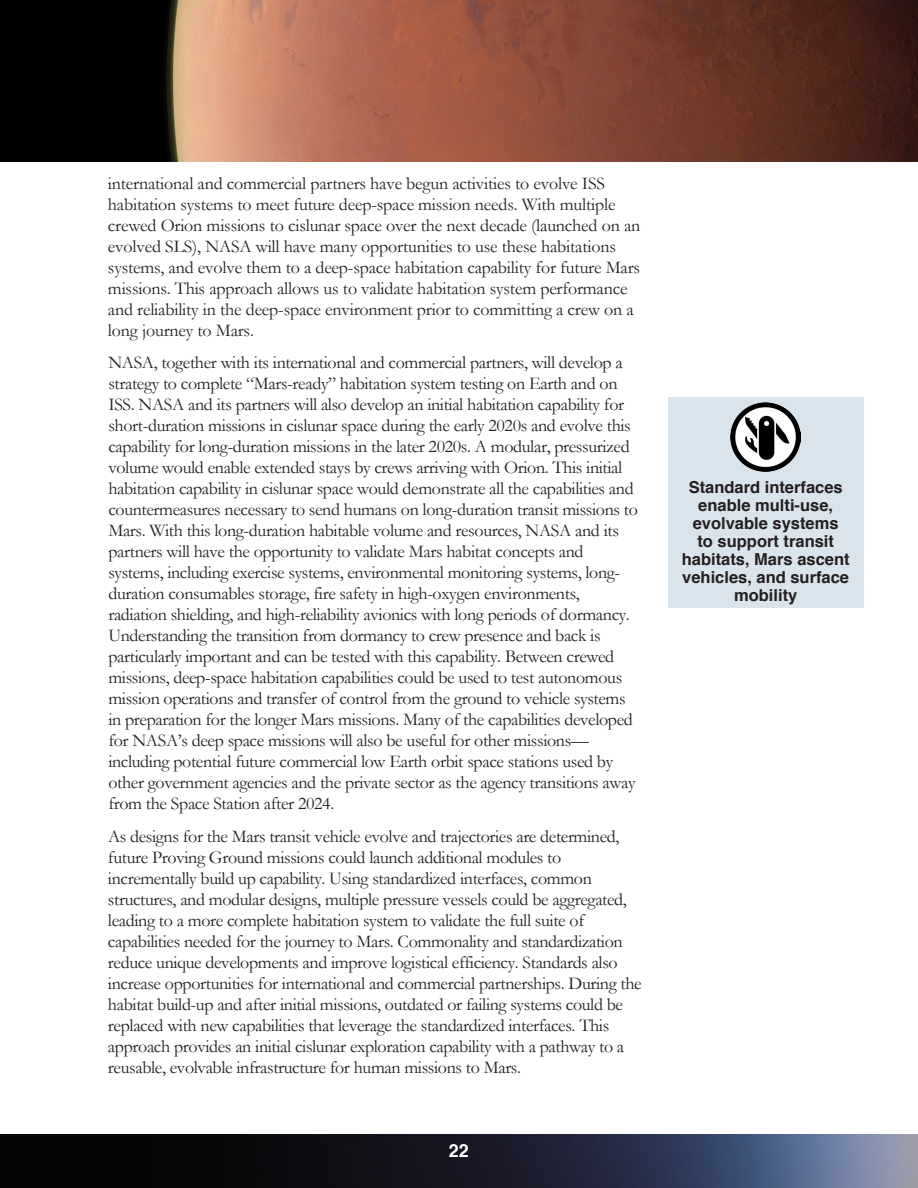
<style>
.page{position:relative;width:918px;height:1188px;background:#fff}
.page>*{position:absolute;margin:0;border:0;box-sizing:border-box;transform-origin:0 0}
.t1{font:18px/21px "Garamond";letter-spacing:-.02em;color:#231f20}
.t2{font:700 18px "Helvetica";color:#fff}
.t3{font:700 16.5px/18px "Helvetica";color:#231f20;text-align:center}
</style>
<div class="page">
<img style="left:0;top:1135px;width:918px;height:53px">
<img style="left:0;top:0;width:918px;height:162px">
<div style="left:669px;top:397px;width:195px;height:211px;background:#dae4ec"></div>
<img style="left:731px;top:402px;width:70px;height:70px">
<p class="t1" style="left:108px;top:173px;width:534px">international and commercial partners have begun activities to evolve ISS habitation systems to meet future deep-space mission needs. With multiple crewed Orion missions to cislunar space over the next decade (launched on an evolved SLS), NASA will have many opportunities to use these habitations systems, and evolve them to a deep-space habitation capability for future Mars missions. This approach allows us to validate habitation system performance and reliability in the deep-space environment prior to committing a crew on a long journey to Mars.</p>
<p class="t1" style="left:108px;top:351px;width:531px">NASA, together with its international and commercial partners, will develop a strategy to complete “Mars-ready” habitation system testing on Earth and on ISS. NASA and its partners will also develop an initial habitation capability for short-duration missions in cislunar space during the early 2020s and evolve this capability for long-duration missions in the later 2020s. A modular, pressurized volume would enable extended stays by crews arriving with Orion. This initial habitation capability in cislunar space would demonstrate all the capabilities and countermeasures necessary to send humans on long-duration transit missions to Mars. With this long-duration habitable volume and resources, NASA and its partners will have the opportunity to validate Mars habitat concepts and systems, including exercise systems, environmental monitoring systems, long&shy;duration consumables storage, fire safety in high-oxygen environments, radiation shielding, and high-reliability avionics with long periods of dormancy.<br>Understanding the transition from dormancy to crew presence and back is particularly important and can be tested with this capability. Between crewed missions, deep-space habitation capabilities could be used to test autonomous mission operations and transfer of control from the ground to vehicle systems in preparation for the longer Mars missions. Many of the capabilities developed for NASA’s deep space missions will also be useful for other missions— including potential future commercial low Earth orbit space stations used by other government agencies and the private sector as the agency transitions away from the Space Station after 2024.</p>
<p class="t1" style="left:108px;top:825px;width:535px">As designs for the Mars transit vehicle evolve and trajectories are determined, future Proving Ground missions could launch additional modules to incrementally build up capability. Using standardized interfaces, common structures, and modular designs, multiple pressure vessels could be aggregated, leading to a more complete habitation system to validate the full suite of capabilities needed for the journey to Mars. Commonality and standardization reduce unique developments and improve logistical efficiency. Standards also increase opportunities for international and commercial partnerships. During the habitat build-up and after initial missions, outdated or failing systems could be replaced with new capabilities that leverage the standardized interfaces. This approach provides an initial cislunar exploration capability with a pathway to a reusable, evolvable infrastructure for human missions to Mars.</p>
<p class="t2" style="left:449px;top:1136px;width:22px">22</p>
<p class="t3" style="left:682px;top:478px;width:169px">Standard interfaces enable multi-use, evolvable systems<br>to support transit habitats, Mars ascent vehicles, and surface mobility</p>
</div>
